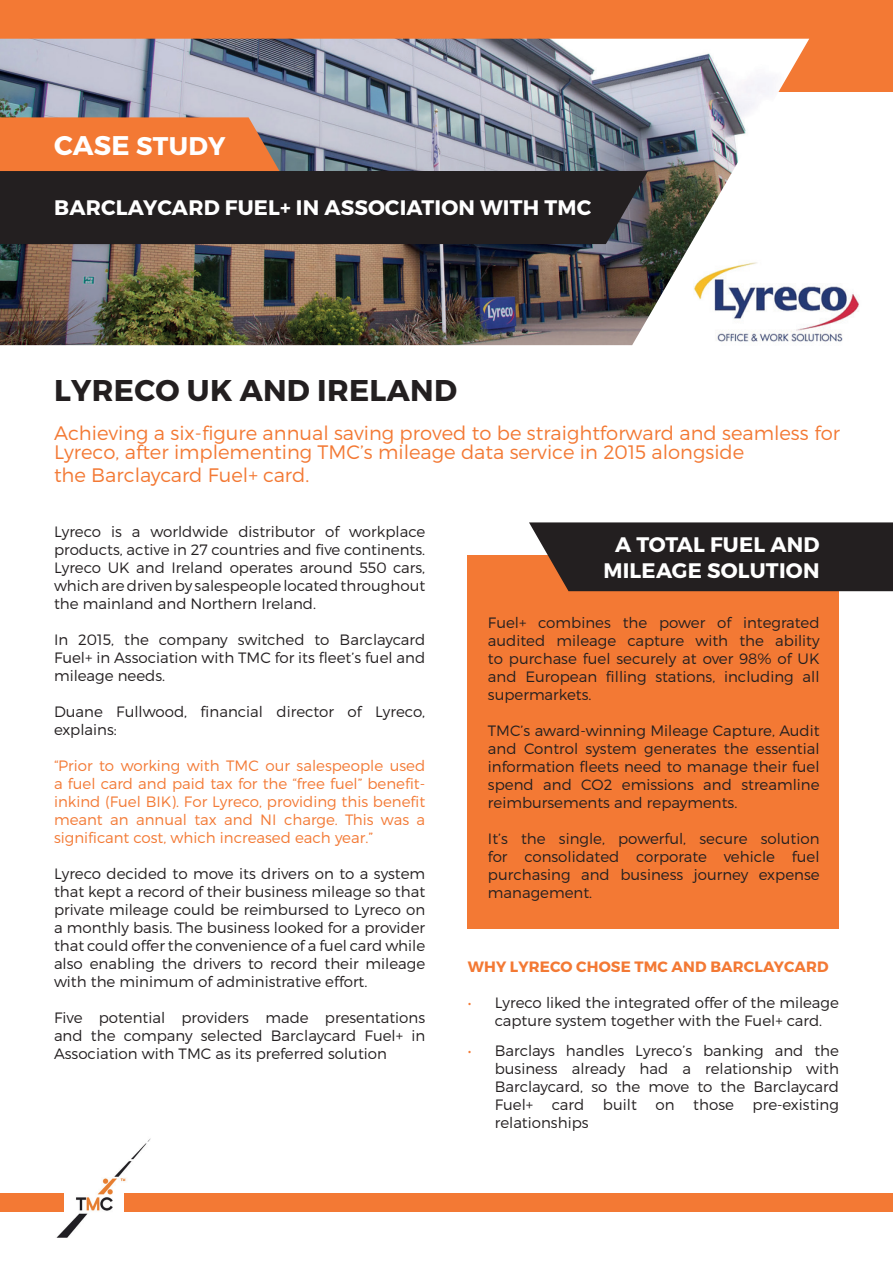
<style>
.page{position:relative;width:893px;height:1263px;background:#fff}
.page>*{position:absolute;margin:0;border:0;box-sizing:border-box;transform-origin:0 0}
.t1{font:700 30px "Montserrat";letter-spacing:.01em;color:#231f20}
.t2{font:700 25.5px "Montserrat";letter-spacing:.01em;color:#fff}
.t3{font:700 21px/25.2px "Montserrat";letter-spacing:.01em;color:#fff;text-align:center}
.t4{font:300 19.5px/19.4px "Montserrat";color:#f37934}
.t5{font:300 15px/18px "Montserrat";color:#231f20;text-align:justify}
.t6{font:300 15px/18px "Montserrat";color:#f37934;text-align:justify}
.t7{font:700 15px "Montserrat";letter-spacing:.01em;color:#f37934}
.s1{font-size:27px}
.s2{color:#f37934}
</style>
<div class="page">
<div style="left:0;top:0;width:893px;height:91px;background:#f37934"></div>
<div style="left:124px;top:1194px;width:769px;height:18px;background:#f37934"></div>
<div style="left:0;top:1194px;width:64px;height:18px;background:#f37934"></div>
<img style="left:0;top:39px;width:809px;height:306px">
<div style="left:0;top:171px;width:648px;height:73px;background:#231f20"></div>
<svg style="left:0;top:117px;width:280px;height:54px;background:#ec7a3b"></svg>
<img style="left:693px;top:258px;width:166px;height:87px">
<img style="left:55px;top:1138px;width:96px;height:99px">
<div style="left:468px;top:555px;width:371px;height:374px;background:#f37934"></div>
<svg style="left:529px;top:522px;width:364px;height:69px;background:#2f2725"></svg>
<h2 class="t2" style="left:54px;top:130px;width:173px"><span class="s1">CASE</span> STUDY</h2>
<h3 class="t3" style="left:54px;top:195px;width:539px">BARCLAYCARD FUEL+ IN ASSOCIATION WITH TMC</h3>
<h1 class="t1" style="left:54px;top:372px;width:404px">LYRECO UK AND IRELAND</h1>
<h3 class="t4" style="left:54px;top:423px;width:788px">Achieving a six-figure annual saving proved to be straightforward and seamless for<br>Lyreco, after implementing TMC’s mileage data service in 2015 alongside</h3>
<h3 class="t4" style="left:54px;top:465px;width:257px">the Barclaycard Fuel+ card.</h3>
<p class="t5" style="left:54px;top:522px;width:373px">Lyreco is a worldwide distributor of workplace products, active in 27 countries and five continents.<br>Lyreco UK and Ireland operates around 550 cars, which are driven by salespeople located throughout the mainland and Northern Ireland.</p>
<p class="t5" style="left:54px;top:630px;width:373px">In 2015, the company switched to Barclaycard Fuel+ in Association with TMC for its fleet’s fuel and mileage needs.</p>
<p class="t5" style="left:54px;top:702px;width:373px">Duane Fullwood, financial director of Lyreco, explains:</p>
<p class="t6" style="left:54px;top:756px;width:373px">“Prior to working with TMC our salespeople used a fuel card and paid tax for the “free fuel” benefit&shy;inkind (Fuel BIK). For Lyreco, providing this benefit meant an annual tax and NI charge. This was a significant cost, which increased each year.”</p>
<p class="t5" style="left:54px;top:864px;width:373px">Lyreco decided to move its drivers on to a system that kept a record of their business mileage so that private mileage could be reimbursed to Lyreco on a monthly basis. The business looked for a provider that could offer the convenience of a fuel card while also enabling the drivers to record their mileage with the minimum of administrative effort.</p>
<p class="t5" style="left:54px;top:1008px;width:373px">Five potential providers made presentations and the company selected Barclaycard Fuel+ in Association with TMC as its preferred solution</p>
<h3 class="t3" style="left:603px;top:533px;width:218px">A TOTAL FUEL AND<br>MILEAGE SOLUTION</h3>
<p class="t5" style="left:488px;top:614px;width:333px">Fuel+ combines the power of integrated audited mileage capture with the ability to purchase fuel securely at over 98% of UK and European filling stations, including all supermarkets.</p>
<p class="t5" style="left:488px;top:722px;width:333px">TMC’s award-winning Mileage Capture, Audit and Control system generates the essential information fleets need to manage their fuel spend and CO2 emissions and streamline reimbursements and repayments.</p>
<p class="t5" style="left:488px;top:830px;width:333px">It’s the single, powerful, secure solution for consolidated corporate vehicle fuel purchasing and business journey expense management.</p>
<p class="t7" style="left:468px;top:957px;width:362px">WHY LYRECO CHOSE TMC AND BARCLAYCARD</p>
<p class="t5" style="left:495px;top:993px;width:346px;text-indent:-27px"><span class="s2">•</span> Lyreco liked the integrated offer of the mileage capture system together with the Fuel+ card.</p>
<p class="t5" style="left:495px;top:1041px;width:346px;text-indent:-27px"><span class="s2">•</span> Barclays handles Lyreco’s banking and the business already had a relationship with Barclaycard, so the move to the Barclaycard Fuel+ card built on those pre-existing relationships</p>
</div>
